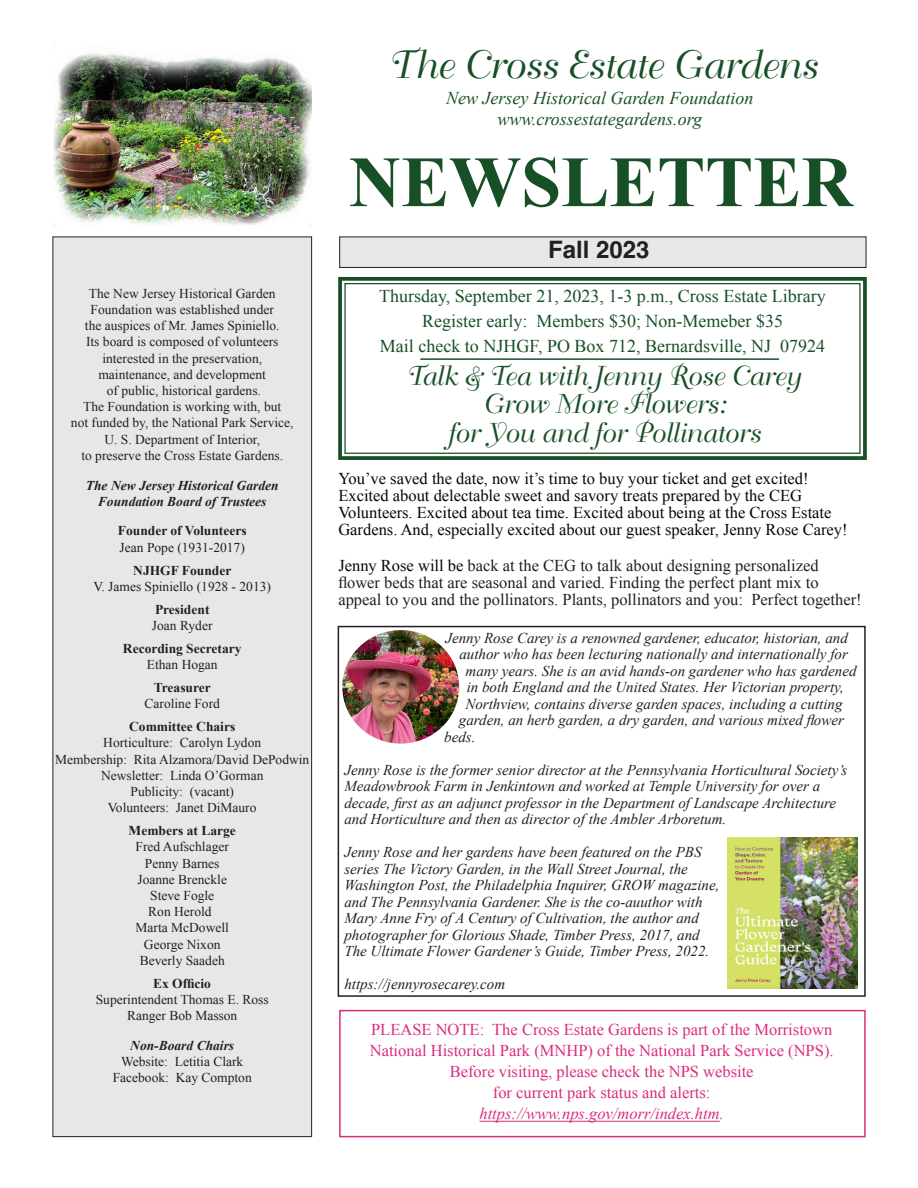
<style>
.page{position:relative;width:918px;height:1188px;background:#fff}
.page>*{position:absolute;margin:0;border:0;box-sizing:border-box;transform-origin:0 0}
.t1{font:700 72px "Times New Roman";color:#175026}
.t2{font:39px "Bellevue";color:#175026}
.t3{font:27px/28.5px "Bellevue";color:#175026;text-align:center}
.t4{font:700 24px "Helvetica";color:#231f20}
.t5{font:18px/24.8px "Times New Roman";color:#175026;text-align:center}
.t6{font:italic 18px/21px "Times New Roman";color:#175026;text-align:center}
.t7{font:16.5px/17.2px "Times New Roman";color:#080704}
.t8{font:16.5px/17.2px "Times New Roman";color:#231f20}
.t9{font:16.5px/21px "Times New Roman";color:#db2c7e;text-align:center}
.t10{font:italic 16.5px "Times New Roman";color:#db2c7e}
.t11{font:italic 15px/16.5px "Times New Roman";color:#231f20}
.t12{font:13.5px/16.2px "Times New Roman";color:#231f20;text-align:center}
.t13{font:700 13.5px "Times New Roman";color:#231f20}
.t14{font:italic 700 13.5px/16.2px "Times New Roman";color:#231f20;text-align:center}
.s1{color:#080704}
</style>
<div class="page">
<div style="left:340px;top:237px;width:526px;height:30px;background:#e6e7e9"></div>
<div style="left:339px;top:237px;width:527px;height:31px;border:1px solid #231f20"></div>
<div style="left:53px;top:237px;width:259px;height:900px;background:#e6e7e9"></div>
<hr style="left:479px;top:1121px;width:241px;height:1px;background:#db2c7e">
<div style="left:339px;top:1010px;width:527px;height:127px;border:2px solid #db2c7e"></div>
<div style="left:338px;top:626px;width:528px;height:371px;border:2px solid #231f20"></div>
<div style="left:338px;top:277px;width:529px;height:183px;border:4px solid #175026"></div>
<div style="left:344px;top:283px;width:517px;height:171px;border:1px solid #175026"></div>
<img style="left:54px;top:53px;width:258px;height:174px">
<img style="left:342px;top:630px;width:117px;height:114px;border-radius:50%">
<img style="left:728px;top:838px;width:129px;height:150px">
<hr style="left:420px;top:358px;width:359px;height:2px;background:#175028">
<p class="t12" style="left:71px;top:286px;width:224px">The New Jersey Historical Garden Foundation was established under<br>the auspices of Mr. James Spiniello.<br>Its board is composed of volunteers interested in the preservation, maintenance, and development<br>of public, historical gardens.<br>The Foundation is working with, but<br>not funded by, the National Park Service, U. S. Department of Interior,<br>to preserve the Cross Estate Gardens.</p>
<p class="t14" style="left:86px;top:478px;width:194px">The New Jersey Historical Garden<br>Foundation Board of Trustees</p>
<p class="t13" style="left:118px;top:526px;width:130px">Founder of Volunteers</p>
<p class="t12" style="left:120px;top:540px;width:127px">Jean Pope (1931-2017)</p>
<p class="t13" style="left:133px;top:565px;width:100px">NJHGF Founder</p>
<p class="t12" style="left:94px;top:579px;width:179px">V. James Spiniello (1928 - 2013)</p>
<p class="t13" style="left:155px;top:605px;width:56px">President</p>
<p class="t12" style="left:152px;top:619px;width:62px">Joan Ryder</p>
<p class="t13" style="left:123px;top:644px;width:120px">Recording Secretary</p>
<p class="t12" style="left:147px;top:658px;width:72px">Ethan Hogan</p>
<p class="t13" style="left:154px;top:683px;width:58px">Treasurer</p>
<p class="t12" style="left:145px;top:697px;width:77px">Caroline Ford</p>
<p class="t13" style="left:129px;top:722px;width:108px">Committee Chairs</p>
<p class="t12" style="left:55px;top:736px;width:256px">Horticulture: Carolyn Lydon<br>Membership: Rita Alzamora/David DePodwin<br>Newsletter: Linda O’Gorman<br>Publicity: (vacant)<br>Volunteers: Janet DiMauro</p>
<p class="t13" style="left:129px;top:826px;width:109px">Members at Large</p>
<p class="t12" style="left:136px;top:840px;width:95px">Fred Aufschlager<br>Penny Barnes<br>Joanne Brenckle<br>Steve Fogle<br>Ron Herold<br>Marta McDowell<br>George Nixon<br>Beverly Saadeh</p>
<p class="t13" style="left:153px;top:979px;width:59px">Ex Officio</p>
<p class="t12" style="left:96px;top:993px;width:175px">Superintendent Thomas E. Ross<br>Ranger Bob Masson</p>
<p class="t14" style="left:130px;top:1039px;width:105px">Non-Board Chairs</p>
<p class="t12" style="left:113px;top:1055px;width:141px">Website: Letitia Clark<br>Facebook: Kay Compton</p>
<h2 class="t2" style="left:386px;top:50px;width:430px">The Cross Estate Gardens</h2>
<p class="t6" style="left:446px;top:89px;width:309px">New Jersey Historical Garden Foundation www.crossestategardens.org</p>
<h1 class="t1" style="left:349px;top:157px;width:506px">NEWSLETTER</h1>
<h3 class="t4" style="left:548px;top:240px;width:103px">Fall 2023</h3>
<p class="t5" style="left:379px;top:285px;width:448px">Thursday, September 21, 2023, 1-3 p.m., Cross Estate Library<br>Register early: Members $30; Non-Memeber $35<br>Mail check to NJHGF, PO Box 712, Bernardsville, NJ 07924</p>
<h3 class="t3" style="left:405px;top:365px;width:396px">Talk &amp; Tea with Jenny Rose Carey<br>Grow More Flowers:<br>for You and for Pollinators</h3>
<p class="t7" style="left:338px;top:471px;width:511px">You’ve saved the date, now it’s time to buy your ticket and get excited!<br>Excited about delectable sweet and savory treats prepared by the CEG Volunteers. Excited about tea time. Excited about being at the Cross Estate Gardens. And, especially excited about our guest speaker, Jenny Rose Carey!</p>
<p class="t8" style="left:338px;top:558px;width:525px"><span class="s1">Jenny Rose will be</span> back at the CEG to talk about designing personalized flower beds that are seasonal and varied. Finding the perfect plant mix to appeal to you and the pollinators. Plants, pollinators and you: Perfect together!</p>
<p class="t11" style="left:445px;top:631px;width:404px">Jenny Rose Carey is a renowned gardener, educator, historian, and</p>
<p class="t11" style="left:459px;top:648px;width:390px">author who has been lecturing nationally and internationally for</p>
<p class="t11" style="left:466px;top:664px;width:392px">many years. She is an avid hands-on gardener who has gardened</p>
<p class="t11" style="left:467px;top:681px;width:379px">in both England and the United States. Her Victorian property,</p>
<p class="t11" style="left:465px;top:697px;width:379px">Northview, contains diverse garden spaces, including a cutting</p>
<p class="t11" style="left:459px;top:714px;width:387px">garden, an herb garden, a dry garden, and various mixed flower</p>
<p class="t11" style="left:444px;top:730px;width:33px">beds.</p>
<p class="t11" style="left:344px;top:763px;width:504px">Jenny Rose is the former senior director at the Pennsylvania Horticultural Society’s Meadowbrook Farm in Jenkintown and worked at Temple University for over a decade, first as an adjunct professor in the Department of Landscape Architecture and Horticulture and then as director of the Ambler Arboretum.</p>
<p class="t11" style="left:344px;top:846px;width:377px">Jenny Rose and her gardens have been featured on the PBS series The Victory Garden, in the Wall Street Journal, the Washington Post, the Philadelphia Inquirer, GROW magazine, and The Pennsylvania Gardener. She is the co-auuthor with Mary Anne Fry of A Century of Cultivation, the author and photographer for Glorious Shade, Timber Press, 2017, and The Ultimate Flower Gardener’s Guide, Timber Press, 2022.</p>
<p class="t11" style="left:344px;top:978px;width:162px">https://jennyrosecarey.com</p>
<p class="t9" style="left:370px;top:1021px;width:465px">PLEASE NOTE: The Cross Estate Gardens is part of the Morristown National Historical Park (MNHP) of the National Park Service (NPS).<br>Before visiting, please check the NPS website<br>for current park status and alerts:</p>
<p class="t10" style="left:479px;top:1108px;width:246px">https://www.nps.gov/morr/index.htm.</p>
</div>
